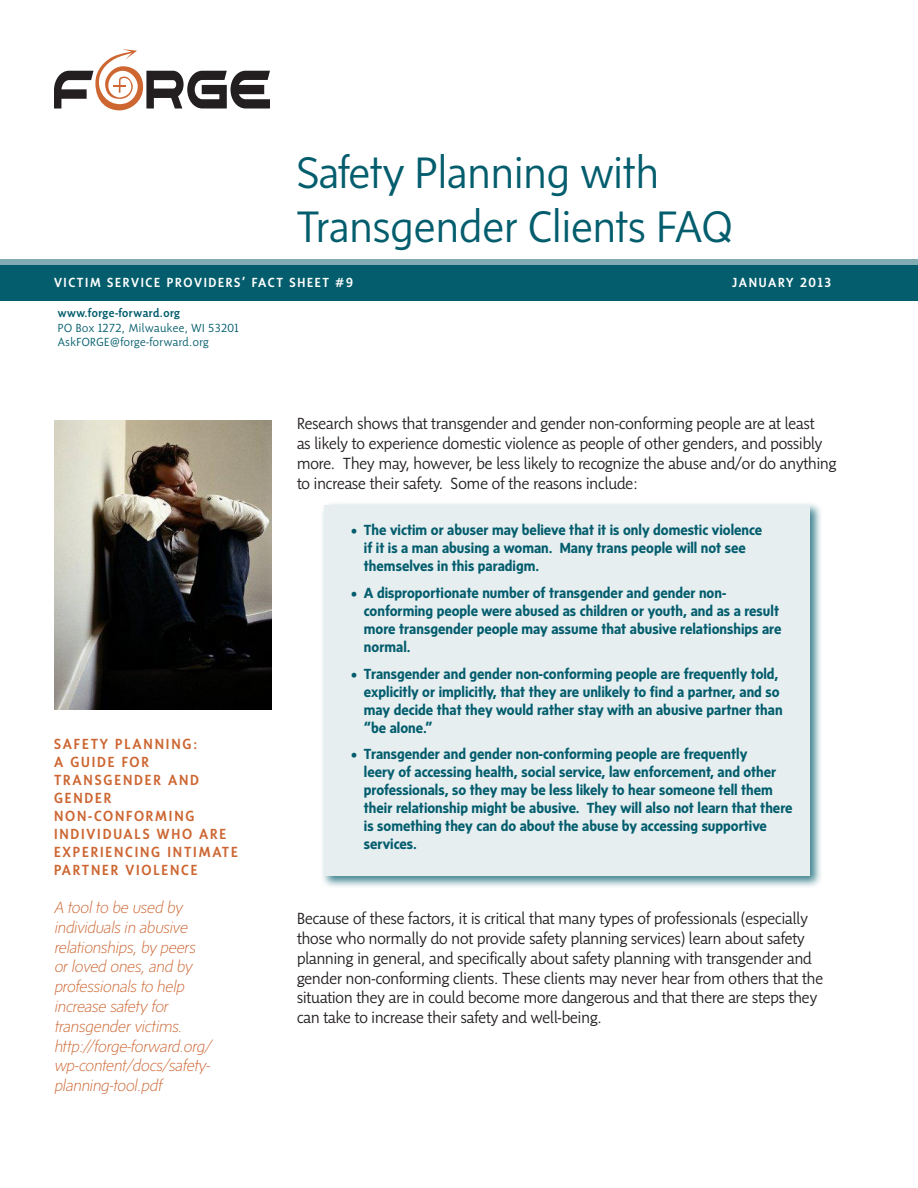
<style>
.page{position:relative;width:918px;height:1188px;background:#fff}
.page>*{position:absolute;margin:0;border:0;box-sizing:border-box;transform-origin:0 0}
.t1{font:300 45px/54px "Sense";color:#035d6d}
.t2{font:300 16.5px/19.8px "Sensibility";color:#231f20}
.t3{font:italic 200 16.5px/19.8px "Sense";color:#cd6632}
.t4{font:700 15px/18px "Sense";color:#035d6d}
.t5{font:500 15px/18px "Sensibility";letter-spacing:.12em;color:#cd6632}
.t6{font:500 13.5px "Sensibility";letter-spacing:.12em;color:#fff}
.t7{font:300 12px/14.4px "Sensibility";letter-spacing:.04em;color:#035d6d}
.t8{font:500 12px "Sensibility";letter-spacing:.04em;color:#035d6d}
</style>
<div class="page">
<div style="left:321px;top:501px;width:502px;height:387px;background:#035d6d;opacity:.75"></div>
<div style="left:324px;top:505px;width:486px;height:371px;background:#e6eef0"></div>
<div style="left:0;top:265px;width:918px;height:36px;background:#035d6d"></div>
<svg style="left:54px;top:49px;width:216px;height:61px"></svg>
<div style="left:0;top:259px;width:918px;height:6px;background:#81abb3"></div>
<img style="left:54px;top:420px;width:217px;height:289px">
<p class="t1" style="left:297px;top:144px;width:437px">Safety Planning with<br>Transgender Clients FAQ</p>
<p class="t6" style="left:54px;top:275px;width:300px">VICTIM SERVICE PROVIDERS’ FACT SHEET #9</p>
<p class="t8" style="left:58px;top:307px;width:124px">www.forge-forward.org</p>
<p class="t7" style="left:58px;top:320px;width:182px">PO Box 1272, Milwaukee, WI 53201<br>AskFORGE@forge-forward.org</p>
<p class="t6" style="left:732px;top:275px;width:100px">JANUARY 2013</p>
<p class="t5" style="left:54px;top:735px;width:185px">SAFETY PLANNING:<br>A GUIDE FOR<br>TRANSGENDER AND<br>GENDER<br>NON-CONFORMING<br>INDIVIDUALS WHO ARE<br>EXPERIENCING INTIMATE<br>PARTNER VIOLENCE</p>
<p class="t3" style="left:54px;top:897px;width:143px">A tool to be used by individuals in abusive relationships, by peers or loved ones, and by professionals to help increase safety for transgender victims.</p>
<p class="t3" style="left:54px;top:1036px;width:158px;text-align:justify">http://forge-forward.org/ wp-content/docs/safety&shy;planning-tool.pdf</p>
<p class="t2" style="left:297px;top:413px;width:541px">Research shows that transgender and gender non-conforming people are at least<br>as likely to experience domestic violence as people of other genders, and possibly more. They may, however, be less likely to recognize the abuse and/or do anything to increase their safety. Some of the reasons include:</p>
<p class="t4" style="left:364px;top:521px;width:400px;text-indent:-13px">• The victim or abuser may believe that it is only domestic violence if it is a man abusing a woman. Many trans people will not see themselves in this paradigm.</p>
<p class="t4" style="left:364px;top:583px;width:419px;text-indent:-13px">• A disproportionate number of transgender and gender non&shy;conforming people were abused as children or youth, and as a result more transgender people may assume that abusive relationships are normal.</p>
<p class="t4" style="left:364px;top:664px;width:420px;text-indent:-13px">• Transgender and gender non-conforming people are frequently told, explicitly or implicitly, that they are unlikely to find a partner, and so may decide that they would rather stay with an abusive partner than “be alone.”</p>
<p class="t4" style="left:364px;top:745px;width:430px;text-indent:-13px">• Transgender and gender non-conforming people are frequently<br>leery of accessing health, social service, law enforcement, and other professionals, so they may be less likely to hear someone tell them their relationship might be abusive. They will also not learn that there is something they can do about the abuse by accessing supportive services.</p>
<p class="t2" style="left:297px;top:908px;width:528px">Because of these factors, it is critical that many types of professionals (especially those who normally do not provide safety planning services) learn about safety planning in general, and specifically about safety planning with transgender and gender non-conforming clients. These clients may never hear from others that the situation they are in could become more dangerous and that there are steps they can take to increase their safety and well-being.</p>
</div>
